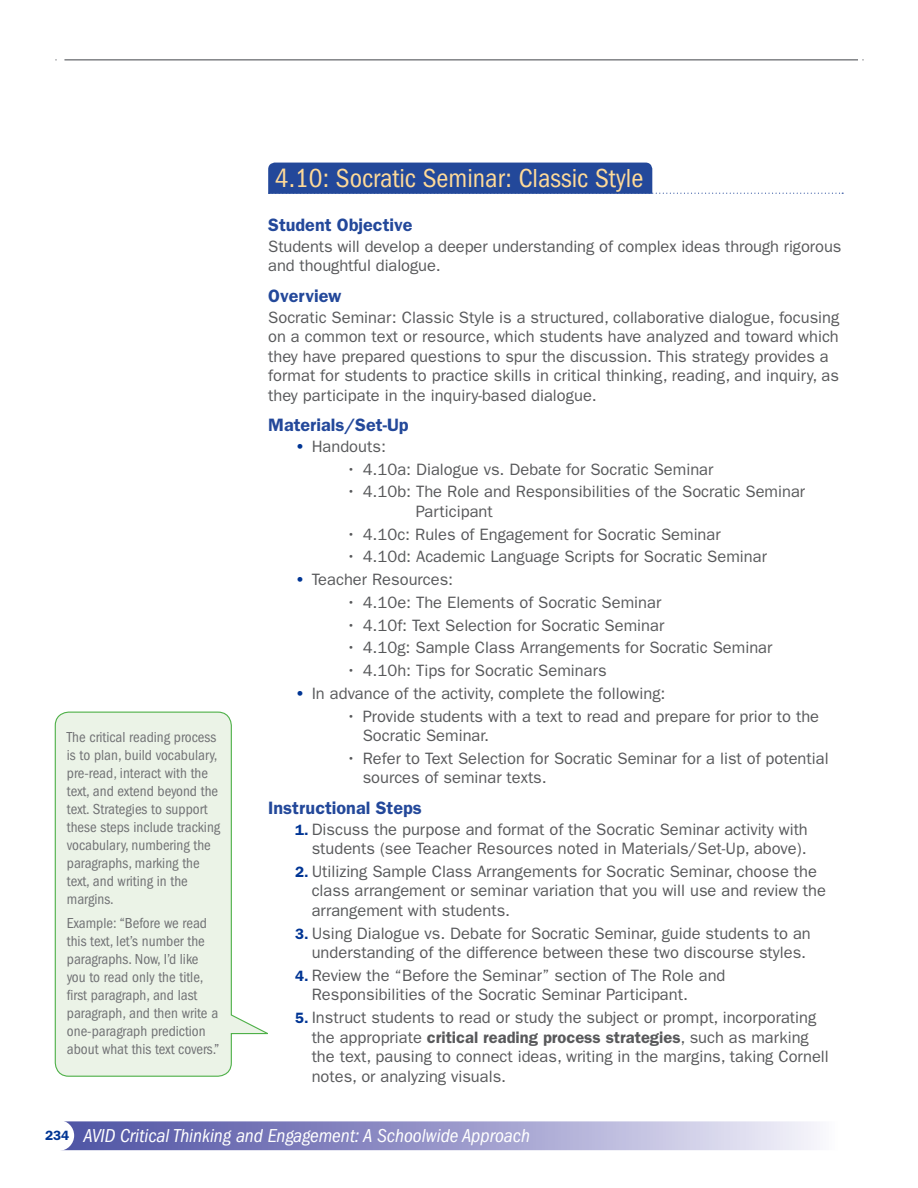
<style>
.page{position:relative;width:918px;height:1188px;background:#fff}
.page>*{position:absolute;margin:0;border:0;box-sizing:border-box;transform-origin:0 0}
.t1{font:condensed 27px "ITC Franklin Gothic Std";color:#ffda98}
.t2{font:italic condensed 19.35px "ITC Franklin Gothic Std";color:#fff}
.t3{font:600 18px "ITC Franklin Gothic Std";color:#23489a}
.t4{font:16.5px/19.5px "ITC Franklin Gothic Std";color:#58595b}
.t5{font:condensed 15px/18px "ITC Franklin Gothic Std";color:#717275}
.s1{font-weight:600;color:#003594}
.s2{font-weight:600;font-size:15px;color:#003594}
.s3{font-weight:600}
.s4{font-weight:600;font-style:normal;font-stretch:normal;font-size:13.5px;color:#003594}
</style>
<div class="page">
<svg style="left:65px;top:1121px;width:752px;height:29px;background:#9d9dcc"></svg>
<div style="left:44px;top:1120px;width:30px;height:31px;background:#fff;border-radius:50%"></div>
<hr style="left:64px;top:59px;width:794px;height:2px;background:#808285">
<svg style="left:268px;top:163px;width:575px;height:31px"></svg>
<svg style="left:54px;top:711px;width:214px;height:366px"></svg>
<p class="t5" style="left:67px;top:728px;width:155px">The critical reading process is to plan, build vocabulary, pre-read, interact with the text, and extend beyond the text. Strategies to support these steps include tracking vocabulary, numbering the paragraphs, marking the text, and writing in the margins.</p>
<p class="t5" style="left:67px;top:915px;width:154px">Example: “Before we read this text, let’s number the paragraphs. Now, I’d like you to read only the title, first paragraph, and last paragraph, and then write a one-paragraph prediction about what this text covers.”</p>
<h1 class="t1" style="left:275px;top:163px;width:370px">4.10: Socratic Seminar: Classic Style</h1>
<p class="t3" style="left:268px;top:214px;width:146px">Student Objective</p>
<p class="t4" style="left:268px;top:237px;width:575px">Students will develop a deeper understanding of complex ideas through rigorous and thoughtful dialogue.</p>
<p class="t3" style="left:268px;top:285px;width:75px">Overview</p>
<p class="t4" style="left:268px;top:307px;width:573px">Socratic Seminar: Classic Style is a structured, collaborative dialogue, focusing on a common text or resource, which students have analyzed and toward which they have prepared questions to spur the discussion. This strategy provides a format for students to practice skills in critical thinking, reading, and inquiry, as they participate in the inquiry-based dialogue.</p>
<p class="t3" style="left:268px;top:415px;width:142px">Materials/Set-Up</p>
<p class="t4" style="left:295px;top:437px;width:92px"><span class="s1">•</span> Handouts:</p>
<p class="t4" style="left:346px;top:459px;width:369px">• 4.10a: Dialogue vs. Debate for Socratic Seminar</p>
<p class="t4" style="left:416px;top:482px;width:391px;text-indent:-70px">• 4.10b: The Role and Responsibilities of the Socratic Seminar<br>Participant</p>
<p class="t4" style="left:346px;top:524px;width:376px">• 4.10c: Rules of Engagement for Socratic Seminar</p>
<p class="t4" style="left:346px;top:547px;width:422px">• 4.10d: Academic Language Scripts for Socratic Seminar</p>
<p class="t4" style="left:295px;top:570px;width:160px"><span class="s1">•</span> Teacher Resources:</p>
<p class="t4" style="left:346px;top:593px;width:317px">• 4.10e: The Elements of Socratic Seminar</p>
<p class="t4" style="left:346px;top:615px;width:320px">• 4.10f: Text Selection for Socratic Seminar</p>
<p class="t4" style="left:346px;top:638px;width:428px">• 4.10g: Sample Class Arrangements for Socratic Seminar</p>
<p class="t4" style="left:346px;top:661px;width:262px">• 4.10h: Tips for Socratic Seminars</p>
<p class="t4" style="left:295px;top:684px;width:372px"><span class="s1">•</span> In advance of the activity, complete the following:</p>
<p class="t4" style="left:363px;top:706px;width:458px;text-indent:-17px">• Provide students with a text to read and prepare for prior to the<br>Socratic Seminar.</p>
<p class="t4" style="left:363px;top:749px;width:467px;text-indent:-16px">• Refer to Text Selection for Socratic Seminar for a list of potential sources of seminar texts.</p>
<p class="t3" style="left:268px;top:797px;width:155px">Instructional Steps</p>
<p class="t4" style="left:295px;top:819px;width:514px;text-align:right"><span class="s2">1.</span> Discuss the purpose and format of the Socratic Seminar activity with students (see Teacher Resources noted in Materials/Set-Up, above).</p>
<p class="t4" style="left:312px;top:862px;width:516px;text-indent:-17px"><span class="s2">2.</span> Utilizing Sample Class Arrangements for Socratic Seminar, choose the class arrangement or seminar variation that you will use and review the arrangement with students.</p>
<p class="t4" style="left:295px;top:923px;width:517px;text-align:right"><span class="s2">3.</span> Using Dialogue vs. Debate for Socratic Seminar, guide students to an understanding of the difference between these two discourse styles.</p>
<p class="t4" style="left:312px;top:966px;width:415px;text-indent:-17px"><span class="s2">4.</span> Review the “Before the Seminar” section of The Role and<br>Responsibilities of the Socratic Seminar Participant.</p>
<p class="t4" style="left:312px;top:1008px;width:519px;text-indent:-17px"><span class="s2">5.</span> Instruct students to read or study the subject or prompt, incorporating the appropriate <span class="s3">critical reading process strategies</span>, such as marking the text, pausing to connect ideas, writing in the margins, taking Cornell notes, or analyzing visuals.</p>
<p class="t2" style="left:45px;top:1125px;width:486px"><span class="s4">234</span> AVID Critical Thinking and Engagement: A Schoolwide Approach</p>
</div>
